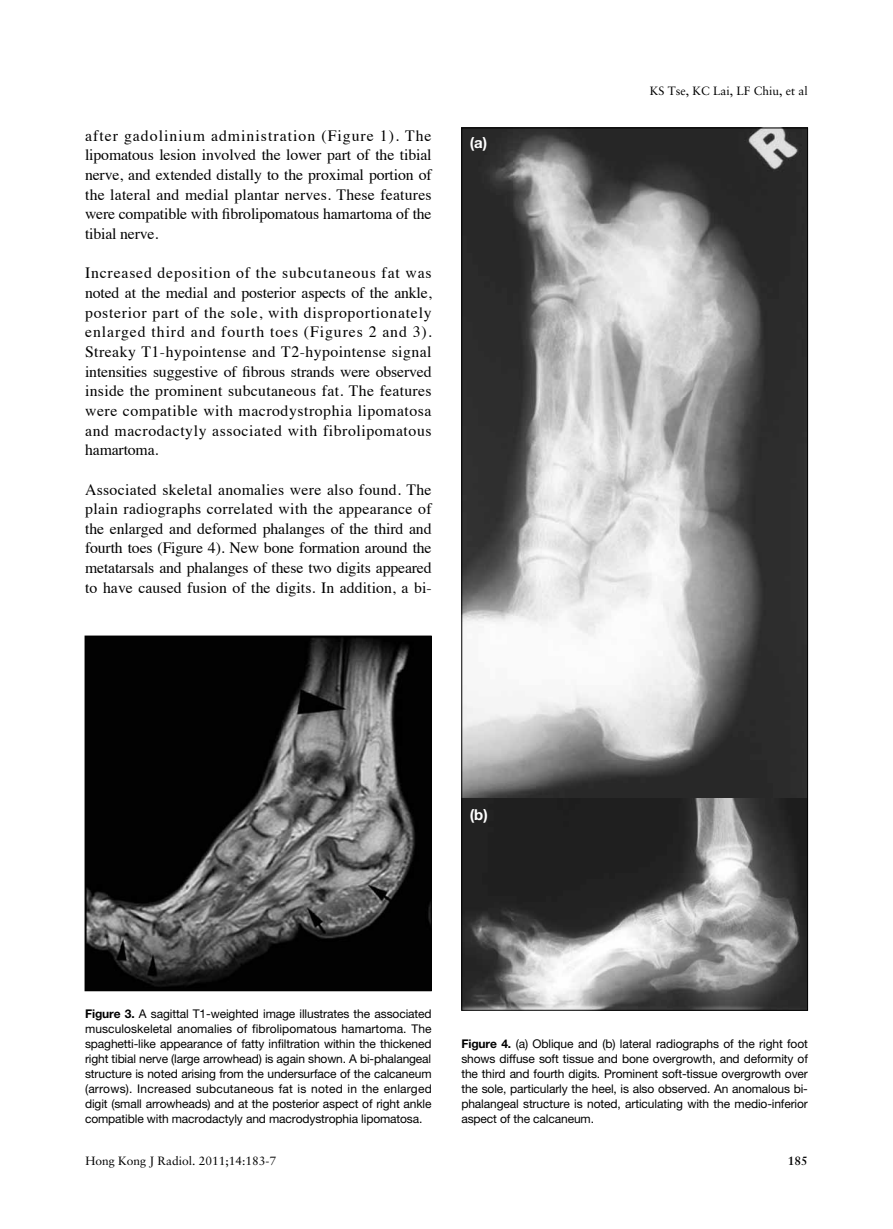
<style>
.page{position:relative;width:893px;height:1229px;background:#fff}
.page>*{position:absolute;margin:0;border:0;box-sizing:border-box;transform-origin:0 0}
.t1{font:15.75px/19.6px "Times";letter-spacing:.005em;color:#000;text-align:justify}
.t2{font:700 15px "Helvetica Neue";color:#fff}
.t3{font:12px/15px "Helvetica Neue";letter-spacing:-.01em;color:#000;text-align:justify}
.t4{font:12px "Sabon";color:#000}
.t5{font:700 12px "Sabon";color:#000}
.s1{font-weight:700}
</style>
<div class="page">
<img style="left:87px;top:638px;width:343px;height:351px">
<div style="left:85px;top:636px;width:347px;height:355px;border:1px solid #000"></div>
<img style="left:463px;top:130px;width:343px;height:878px">
<p class="t1" style="left:85px;top:124px;width:348px">after gadolinium administration (Figure 1). The lipomatous lesion involved the lower part of the tibial nerve, and extended distally to the proximal portion of the lateral and medial plantar nerves. These features were compatible with fibrolipomatous hamartoma of the tibial nerve.</p>
<p class="t1" style="left:85px;top:262px;width:348px">Increased deposition of the subcutaneous fat was noted at the medial and posterior aspects of the ankle, posterior part of the sole, with disproportionately enlarged third and fourth toes (Figures 2 and 3).<br>Streaky T1-hypointense and T2-hypointense signal intensities suggestive of fibrous strands were observed inside the prominent subcutaneous fat. The features were compatible with macrodystrophia lipomatosa and macrodactyly associated with fibrolipomatous hamartoma.</p>
<p class="t1" style="left:85px;top:478px;width:348px">Associated skeletal anomalies were also found. The plain radiographs correlated with the appearance of the enlarged and deformed phalanges of the third and fourth toes (Figure 4). New bone formation around the metatarsals and phalanges of these two digits appeared to have caused fusion of the digits. In addition, a bi-</p>
<p class="t2" style="left:470px;top:134px;width:19px">(a)</p>
<p class="t4" style="left:650px;top:84px;width:160px">KS Tse, KC Lai, LF Chiu, et al</p>
<p class="t2" style="left:470px;top:805px;width:20px">(b)</p>
<p class="t3" style="left:85px;top:1006px;width:348px"><span class="s1">Figure 3.</span> A sagittal T1-weighted image illustrates the associated musculoskeletal anomalies of fibrolipomatous hamartoma. The spaghetti-like appearance of fatty infiltration within the thickened right tibial nerve (large arrowhead) is again shown. A bi-phalangeal structure is noted arising from the undersurface of the calcaneum (arrows). Increased subcutaneous fat is noted in the enlarged digit (small arrowheads) and at the posterior aspect of right ankle compatible with macrodactyly and macrodystrophia lipomatosa.</p>
<p class="t3" style="left:461px;top:1036px;width:348px"><span class="s1">Figure 4.</span> (a) Oblique and (b) lateral radiographs of the right foot shows diffuse soft tissue and bone overgrowth, and deformity of the third and fourth digits. Prominent soft-tissue overgrowth over the sole, particularly the heel, is also observed. An anomalous bi&shy;phalangeal structure is noted, articulating with the medio-inferior aspect of the calcaneum.</p>
<p class="t4" style="left:85px;top:1153px;width:192px">Hong Kong J Radiol. 2011;14:183-7</p>
<p class="t5" style="left:788px;top:1153px;width:22px">185</p>
</div>
